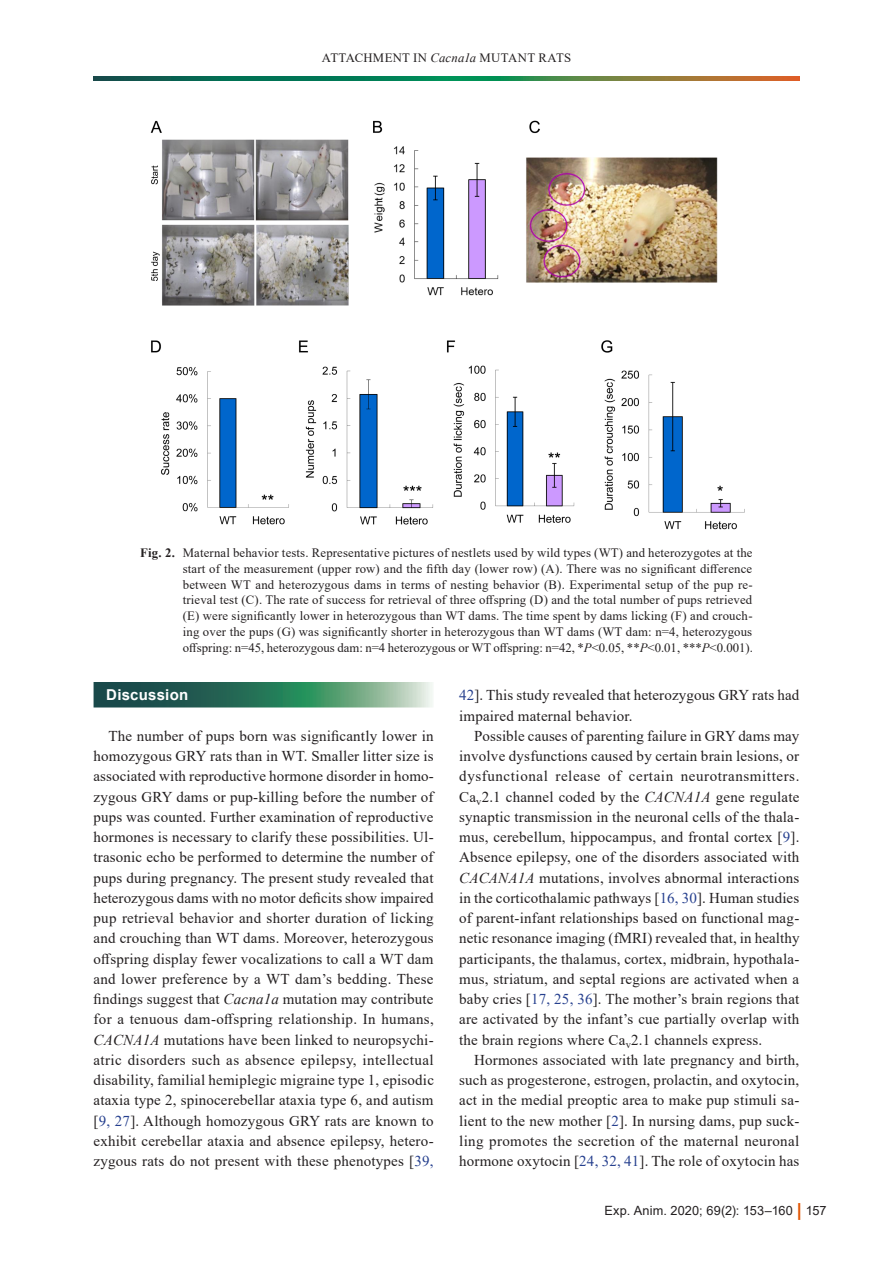
<style>
.page{position:relative;width:893px;height:1263px;background:#fff}
.page>*{position:absolute;margin:0;border:0;box-sizing:border-box;transform-origin:0 0}
.t1{font:15px/20.2px "Times New Roman";letter-spacing:.01em;color:#231f20;text-align:justify}
.t2{font:700 15px "Arial";letter-spacing:.015em;color:#fff}
.t3{font:12.75px/15.8px "Times New Roman";color:#231f20;text-align:justify}
.t4{font:12.75px "Arial";letter-spacing:.01em;color:#231f20}
.t5{font:12.75px "Times New Roman";letter-spacing:.025em;color:#231f20}
.s1{font-style:italic}
.s2{font-weight:700}
.s3{color:#253f8e}
.s4{font-weight:700;font-size:18px;color:#e15400}
</style>
<div class="page">
<svg style="left:94px;top:682px;width:339px;height:25px;background:#46816b"></svg>
<svg style="left:94px;top:77px;width:705px;height:4px;background:#3a784a"></svg>
<img style="left:150px;top:120px;width:595px;height:409px">
<p class="t5" style="left:322px;top:48px;width:251px">ATTACHMENT IN <span class="s1">Cacna1a</span> MUTANT RATS</p>
<p class="t3" style="left:183px;top:545px;width:572px;text-indent:-42px"><span class="s2">Fig. 2.</span> Maternal behavior tests. Representative pictures of nestlets used by wild types (WT) and heterozygotes at the start of the measurement (upper row) and the fifth day (lower row) (A). There was no significant difference between WT and heterozygous dams in terms of nesting behavior (B). Experimental setup of the pup re&shy;trieval test (C). The rate of success for retrieval of three offspring (D) and the total number of pups retrieved (E) were significantly lower in heterozygous than WT dams. The time spent by dams licking (F) and crouch&shy;ing over the pups (G) was significantly shorter in heterozygous than WT dams (WT dam: n=4, heterozygous offspring: n=45, heterozygous dam: n=4 heterozygous or WT offspring: n=42, *<span class="s1">P</span>&lt;0.05, **<span class="s1">P</span>&lt;0.01, ***<span class="s1">P</span>&lt;0.001).</p>
<p class="t2" style="left:106px;top:684px;width:83px">Discussion</p>
<p class="t1" style="left:94px;top:725px;width:342px;text-indent:15px">The number of pups born was significantly lower in homozygous GRY rats than in WT. Smaller litter size is associated with reproductive hormone disorder in homo&shy;zygous GRY dams or pup-killing before the number of pups was counted. Further examination of reproductive hormones is necessary to clarify these possibilities. Ul&shy;trasonic echo be performed to determine the number of pups during pregnancy. The present study revealed that heterozygous dams with no motor deficits show impaired pup retrieval behavior and shorter duration of licking and crouching than WT dams. Moreover, heterozygous offspring display fewer vocalizations to call a WT dam and lower preference by a WT dam’s bedding. These findings suggest that <span class="s1">Cacna1a</span> mutation may contribute for a tenuous dam-offspring relationship. In humans, <span class="s1">CACNA1A</span> mutations have been linked to neuropsychi&shy;atric disorders such as absence epilepsy, intellectual disability, familial hemiplegic migraine type 1, episodic ataxia type 2, spinocerebellar ataxia type 6, and autism [<span class="s3">9, 27</span>]. Although homozygous GRY rats are known to exhibit cerebellar ataxia and absence epilepsy, hetero&shy;zygous rats do not present with these phenotypes [<span class="s3">39,</span></p>
<p class="t1" style="left:459px;top:685px;width:342px"><span class="s3">42</span>]. This study revealed that heterozygous GRY rats had impaired maternal behavior.</p>
<p class="t1" style="left:459px;top:725px;width:342px;text-indent:15px">Possible causes of parenting failure in GRY dams may involve dysfunctions caused by certain brain lesions, or dysfunctional release of certain neurotransmitters.<br>Ca<sub>v</sub>2.1 channel coded by the <span class="s1">CACNA1A</span> gene regulate synaptic transmission in the neuronal cells of the thala&shy;mus, cerebellum, hippocampus, and frontal cortex [<span class="s3">9</span>].<br>Absence epilepsy, one of the disorders associated with <span class="s1">CACANA1A</span> mutations, involves abnormal interactions in the corticothalamic pathways [<span class="s3">16, 30</span>]. Human studies of parent-infant relationships based on functional mag&shy;netic resonance imaging (fMRI</p>
<p class="t1" style="left:459px;top:928px;width:342px;text-indent:188px">) revealed that, in healthy participants, the thalamus, cortex, midbrain, hypothala&shy;mus, striatum, and septal regions are activated when a baby cries [<span class="s3">17, 25, 36</span>]. The mother’s brain regions that are activated by the infant’s cue partially overlap with the brain regions where Ca<sub>v</sub>2.1 channels express.</p>
<p class="t1" style="left:459px;top:1049px;width:342px;text-indent:15px">Hormones associated with late pregnancy and birth, such as progesterone, estrogen, prolactin, and oxytocin, act in the medial preoptic area to make pup stimuli sa&shy;lient to the new mother [<span class="s3">2</span>]. In nursing dams, pup suck&shy;ling promotes the secretion of the maternal neuronal hormone oxytocin [<span class="s3">24, 32, 41</span>]. The role of oxytocin has</p>
<p class="t4" style="left:604px;top:1202px;width:224px">Exp. Anim. 2020; 69(2): 153–160 <span class="s4">|</span> 157</p>
</div>
